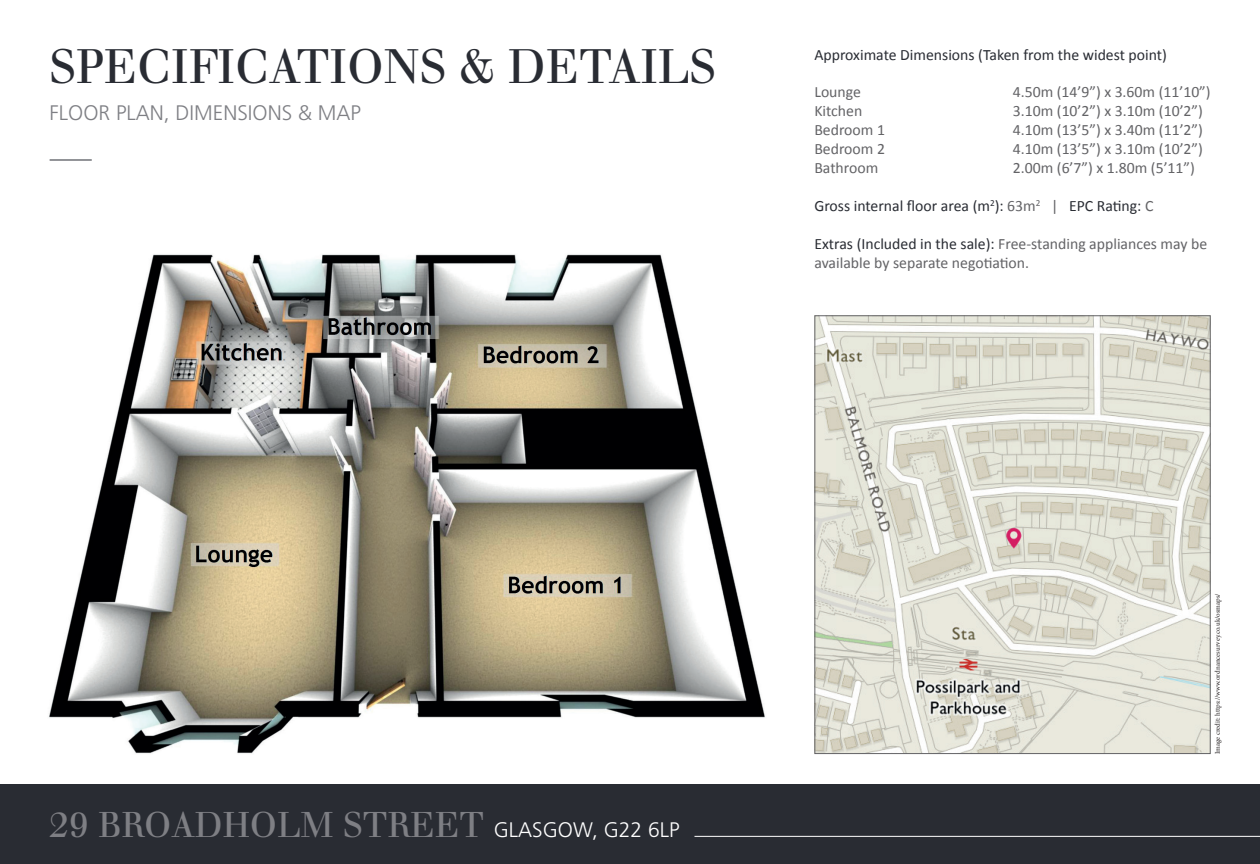
<style>
.page{position:relative;width:1260px;height:864px;background:#fff}
.page>*{position:absolute;margin:0;border:0;box-sizing:border-box;transform-origin:0 0}
.t1{font:47.25px "Justus";color:#292c33}
.t2{font:35px "Justus";color:#7e7f84}
.t3{font:300 21px "Frutiger";color:#7e7f84}
.t4{font:15.75px/18.9px "Calibri";color:#636366}
.t5{font:15.75px "Calibri";color:#292c33}
.t6{font:7px "Minion Pro";color:#231f20}
.s1{color:#636366}
.s2{color:#292c33}
.s3{font-family:"Frutiger";font-weight:300;font-size:21px;color:#fff}
</style>
<div class="page">
<img style="left:816px;top:317px;width:393px;height:434px">
<img style="left:49px;top:254px;width:716px;height:500px">
<div style="left:0;top:784px;width:1260px;height:79px;background:#292c33"></div>
<hr style="left:694px;top:835px;width:566px;height:1px;background:#fff">
<hr style="left:50px;top:159px;width:42px;height:1px;background:#292c33">
<h1 class="t1" style="left:50px;top:38px;width:668px">SPECIFICATIONS &amp; DETAILS</h1>
<h3 class="t3" style="left:50px;top:101px;width:313px">FLOOR PLAN, DIMENSIONS &amp; MAP</h3>
<p class="t5" style="left:814px;top:44px;width:354px">Approximate Dimensions (Taken from the widest point)</p>
<p class="t4" style="left:814px;top:83px;width:48px">Lounge</p>
<p class="t4" style="left:1013px;top:83px;width:199px">4.50m (14’9”) x 3.60m (11’10”)</p>
<p class="t4" style="left:814px;top:102px;width:49px">Kitchen</p>
<p class="t4" style="left:1013px;top:102px;width:192px">3.10m (10’2”) x 3.10m (10’2”)</p>
<p class="t4" style="left:814px;top:121px;width:72px">Bedroom 1</p>
<p class="t4" style="left:1013px;top:121px;width:192px">4.10m (13’5”) x 3.40m (11’2”)</p>
<p class="t4" style="left:814px;top:139px;width:72px">Bedroom 2</p>
<p class="t4" style="left:1013px;top:139px;width:192px">4.10m (13’5”) x 3.10m (10’2”)</p>
<p class="t4" style="left:814px;top:158px;width:65px">Bathroom</p>
<p class="t4" style="left:1013px;top:158px;width:184px">2.00m (6’7”) x 1.80m (5’11”)</p>
<p class="t5" style="left:814px;top:196px;width:341px">Gross internal floor area (m<sup>2</sup>): <span class="s1">63m</span><sup>2</sup> <span class="s1">|</span> EPC Rating: <span class="s1">C</span></p>
<p class="t4" style="left:814px;top:234px;width:394px"><span class="s2">Extras (Included in the sale):</span> Free-standing appliances may be available by separate negotiation.</p>
<h2 class="t2" style="left:50px;top:803px;width:632px">29 BROADHOLM STREET <span class="s3">GLASGOW, G22 6LP</span></h2>
<p class="t6" style="left:1213px;top:753px;width:162px;rotate:-90deg">Image credit: https://www.ordnancesurvey.co.uk/osmaps/</p>
</div>
